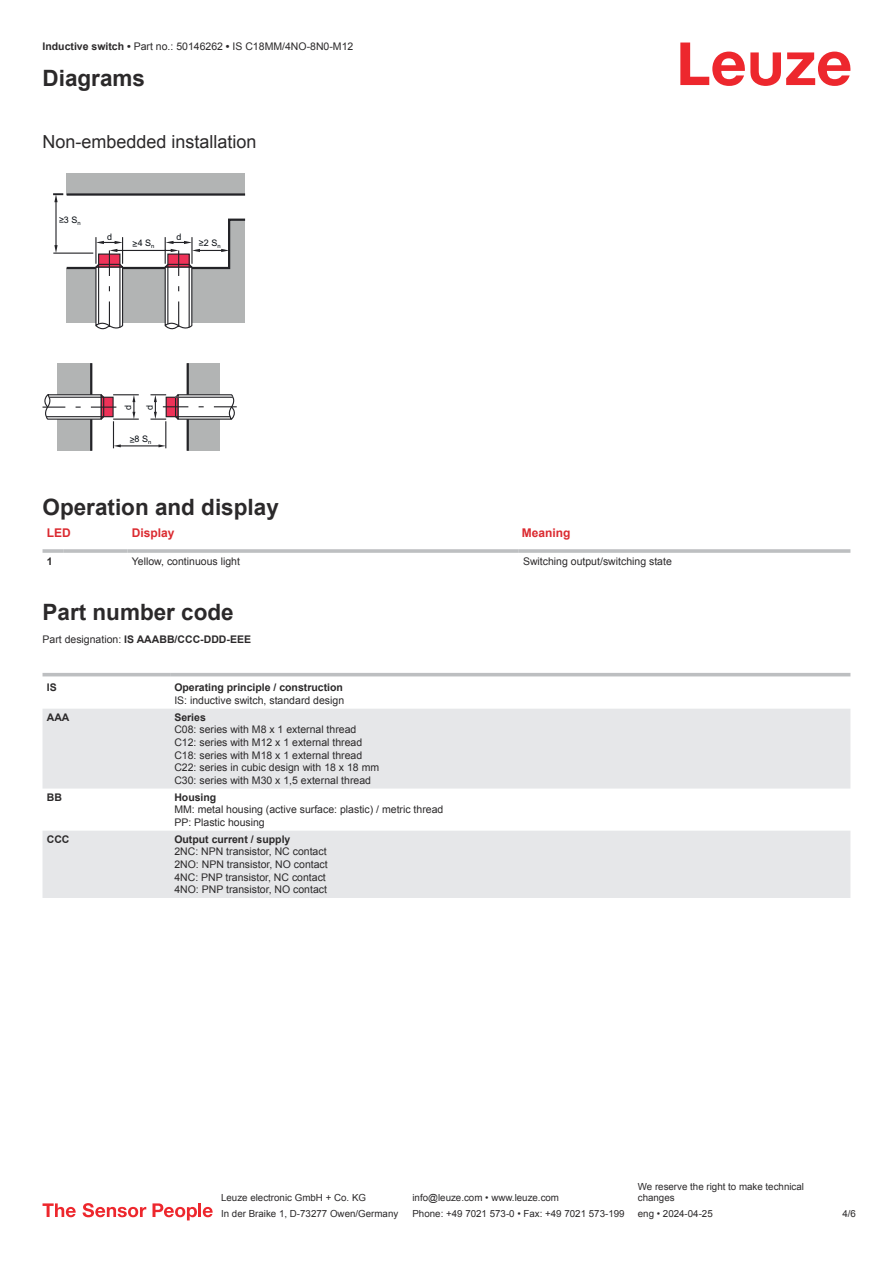
<style>
.page{position:relative;width:893px;height:1263px;background:#fff}
.page>*{position:absolute;margin:0;border:0;box-sizing:border-box;transform-origin:0 0}
.t1{font:700 22.5px "Arial";color:#2b292a}
.t2{font:18px "Arial";color:#2b292a}
.t3{font:700 12px "Arial";color:#db2a30}
.t4{font:10.5px/12.6px "Arial";color:#2b292a}
.t5{font:700 10.5px "Arial";color:#2b292a}
.t6{font:9.75px/11.7px "Arial";color:#2b292a}
.t7{font:9px "Arial";color:#03080e}
.t8{font:9px "Arial";color:#070c11}
.s1{font-weight:700}
.s2{font-weight:400}
</style>
<div class="page">
<svg style="left:680px;top:43px;width:170px;height:43px"></svg>
<hr style="left:43px;top:549px;width:21px;height:4px;background:#c8cacb">
<hr style="left:64px;top:549px;width:64px;height:4px;background:#c9cbcc">
<hr style="left:128px;top:549px;width:391px;height:4px;background:#c8cacb">
<hr style="left:519px;top:549px;width:331px;height:4px;background:#bdbfc1">
<svg style="left:43px;top:676px;width:807px;height:1px"></svg>
<svg style="left:43px;top:709px;width:807px;height:189px;fill:#e6e7e9"></svg>
<hr style="left:43px;top:673px;width:127px;height:3px;background:#bdbfc1">
<hr style="left:170px;top:673px;width:680px;height:3px;background:#bdbfc1">
<svg style="left:43px;top:1203px;width:33px;height:14px"></svg>
<svg style="left:83px;top:1203px;width:63px;height:14px"></svg>
<svg style="left:153px;top:1203px;width:44px;height:17px"></svg>
<hr style="left:198px;top:1203px;width:3px;height:14px;background:#ed272d">
<svg style="left:203px;top:1207px;width:10px;height:10px"></svg>
<div style="left:67px;top:173px;width:178px;height:22px;background:#b2b4b4"></div>
<hr style="left:67px;top:193px;width:178px;height:3px;background:#232327">
<hr style="left:53px;top:253px;width:40px;height:1px;background:#232327">
<hr style="left:55px;top:200px;width:2px;height:46px;background:#232327">
<svg style="left:64px;top:218px;width:181px;height:112px"></svg>
<svg style="left:53px;top:193px;width:10px;height:9px"></svg>
<svg style="left:54px;top:245px;width:4px;height:8px"></svg>
<div style="left:188px;top:363px;width:32px;height:88px;background:#b2b4b4"></div>
<hr style="left:187px;top:363px;width:2px;height:88px;background:#232327">
<div style="left:57px;top:363px;width:34px;height:88px;background:#b2b4b4"></div>
<hr style="left:90px;top:363px;width:2px;height:88px;background:#232327">
<hr style="left:119px;top:445px;width:41px;height:1px;background:#232327">
<svg style="left:150px;top:393px;width:87px;height:55px"></svg>
<svg style="left:43px;top:392px;width:96px;height:56px"></svg>
<p class="t4" style="left:43px;top:41px;width:312px"><span class="s1">Inductive switch •</span> Part no.: 50146262 <span class="s1">•</span> IS C18MM/4NO-8N0-M12</p>
<h1 class="t1" style="left:43px;top:69px;width:104px">Diagrams</h1>
<h2 class="t2" style="left:43px;top:135px;width:216px">Non-embedded installation</h2>
<p class="t7" style="left:59px;top:215px;width:23px">≥3 S<sub>n</sub></p>
<p class="t8" style="left:107px;top:231px;width:7px">d</p>
<p class="t8" style="left:176px;top:231px;width:7px">d</p>
<p class="t7" style="left:132px;top:238px;width:24px">≥4 S<sub>n</sub></p>
<p class="t7" style="left:199px;top:238px;width:23px">≥2 S<sub>n</sub></p>
<p class="t8" style="left:123px;top:410px;width:7px;rotate:-90deg">d</p>
<p class="t8" style="left:145px;top:410px;width:7px;rotate:-90deg">d</p>
<p class="t7" style="left:130px;top:434px;width:23px">≥8 S<sub>n</sub></p>
<h1 class="t1" style="left:43px;top:498px;width:238px">Operation and display</h1>
<p class="t3" style="left:47px;top:528px;width:25px">LED</p>
<p class="t3" style="left:132px;top:528px;width:44px">Display</p>
<p class="t3" style="left:522px;top:528px;width:50px">Meaning</p>
<p class="t5" style="left:47px;top:557px;width:7px">1</p>
<p class="t4" style="left:132px;top:556px;width:110px">Yellow, continuous light</p>
<p class="t4" style="left:523px;top:556px;width:150px">Switching output/switching state</p>
<h1 class="t1" style="left:43px;top:603px;width:193px">Part number code</h1>
<p class="t5" style="left:43px;top:635px;width:210px"><span class="s2">Part designation:</span> IS AAABB/CCC-DDD-EEE</p>
<p class="t5" style="left:47px;top:683px;width:11px">IS</p>
<p class="t5" style="left:174px;top:683px;width:170px">Operating principle / construction</p>
<p class="t4" style="left:174px;top:695px;width:171px">IS: inductive switch, standard design</p>
<p class="t5" style="left:47px;top:713px;width:24px">AAA</p>
<p class="t5" style="left:174px;top:713px;width:33px">Series</p>
<p class="t4" style="left:174px;top:724px;width:206px">C08: series with M8 x 1 external thread C12: series with M12 x 1 external thread C18: series with M18 x 1 external thread C22: series in cubic design with 18 x 18 mm C30: series with M30 x 1,5 external thread</p>
<p class="t5" style="left:47px;top:793px;width:17px">BB</p>
<p class="t5" style="left:174px;top:793px;width:43px">Housing</p>
<p class="t4" style="left:174px;top:804px;width:270px">MM: metal housing (active surface: plastic) / metric thread<br>PP: Plastic housing</p>
<p class="t5" style="left:47px;top:835px;width:24px">CCC</p>
<p class="t5" style="left:174px;top:835px;width:118px">Output current / supply</p>
<p class="t4" style="left:174px;top:846px;width:155px">2NC: NPN transistor, NC contact<br>2NO: NPN transistor, NO contact<br>4NC: PNP transistor, NC contact<br>4NO: PNP transistor, NO contact</p>
<p class="t6" style="left:221px;top:1193px;width:146px">Leuze electronic GmbH + Co. KG</p>
<p class="t6" style="left:412px;top:1193px;width:148px">info@leuze.com • www.leuze.com</p>
<p class="t6" style="left:638px;top:1181px;width:168px">We reserve the right to make technical changes</p>
<p class="t6" style="left:221px;top:1209px;width:179px">In der Braike 1, D-73277 Owen/Germany</p>
<p class="t6" style="left:412px;top:1209px;width:214px">Phone: +49 7021 573-0 • Fax: +49 7021 573-199</p>
<p class="t6" style="left:638px;top:1209px;width:76px">eng • 2024-04-25</p>
<p class="t6" style="left:842px;top:1209px;width:15px">4 /6</p>
</div>
